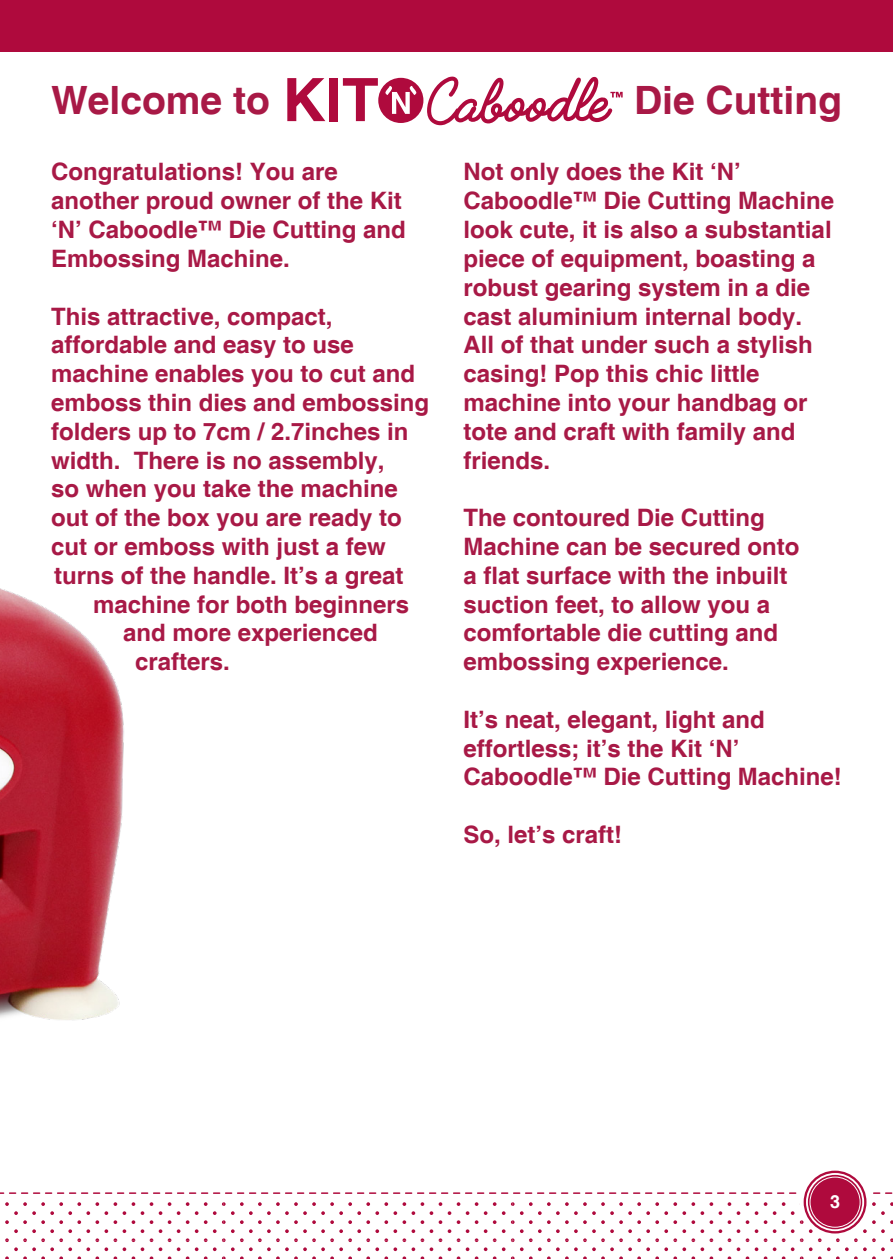
<style>
.page{position:relative;width:893px;height:1259px;background:#fff}
.page>*{position:absolute;margin:0;border:0;box-sizing:border-box;transform-origin:0 0}
.t1{font:700 39px "Helvetica";color:#a81946}
.t2{font:700 24px/28.8px "Helvetica";color:#a81946}
.t3{font:700 18px "Helvetica";color:#fff}
</style>
<div class="page">
<img style="left:0;top:588px;width:124px;height:432px">
<svg style="left:287px;top:78px;width:38px;height:43px"></svg>
<div style="left:329px;top:78px;width:9px;height:43px;background:#af0a3d"></div>
<svg style="left:343px;top:77px;width:280px;height:48px"></svg>
<svg style="left:5px;top:1238px;width:888px;height:21px"></svg>
<div style="left:0;top:0;width:893px;height:52px;background:#af0a3d"></div>
<svg style="left:0;top:1177px;width:893px;height:57px"></svg>
<svg style="left:804px;top:1170px;width:62px;height:63px;background:#b82653"></svg>
<div style="left:806px;top:1173px;width:58px;height:58px;border:2px solid #fff;border-radius:50%"></div>
<div style="left:809px;top:1176px;width:52px;height:51px;border:1px solid #fff;border-radius:50%"></div>
<p class="t1" style="left:51px;top:77px;width:220px">Welcome to</p>
<p class="t1" style="left:634px;top:77px;width:209px">Die Cutting</p>
<p class="t2" style="left:51px;top:159px;width:356px">Congratulations! You are another proud owner of the Kit ‘N’ Caboodle™ Die Cutting and<br>Embossing Machine.</p>
<p class="t2" style="left:51px;top:303px;width:283px">This attractive, compact,</p>
<p class="t2" style="left:51px;top:332px;width:304px">affordable and easy to use</p>
<p class="t2" style="left:51px;top:360px;width:366px">machine enables you to cut and</p>
<p class="t2" style="left:51px;top:389px;width:379px">emboss thin dies and embossing</p>
<p class="t2" style="left:51px;top:418px;width:359px">folders up to 7cm / 2.7inches in</p>
<p class="t2" style="left:51px;top:447px;width:335px">width. There is no assembly,</p>
<p class="t2" style="left:51px;top:476px;width:348px">so when you take the machine</p>
<p class="t2" style="left:51px;top:504px;width:352px">out of the box you are ready to</p>
<p class="t2" style="left:51px;top:533px;width:336px">cut or emboss with just a few</p>
<p class="t2" style="left:54px;top:562px;width:351px">turns of the handle. It’s a great</p>
<p class="t2" style="left:93px;top:591px;width:318px">machine for both beginners</p>
<p class="t2" style="left:123px;top:620px;width:256px">and more experienced</p>
<p class="t2" style="left:135px;top:648px;width:96px">crafters.</p>
<p class="t2" style="left:463px;top:159px;width:372px">Not only does the Kit ‘N’<br>Caboodle™ Die Cutting Machine look cute, it is also a substantial piece of equipment, boasting a robust gearing system in a die cast aluminium internal body.<br>All of that under such a stylish casing! Pop this chic little machine into your handbag or tote and craft with family and friends.</p>
<p class="t2" style="left:463px;top:504px;width:338px">The contoured Die Cutting<br>Machine can be secured onto a flat surface with the inbuilt suction feet, to allow you a comfortable die cutting and embossing experience.</p>
<p class="t2" style="left:463px;top:706px;width:380px">It’s neat, elegant, light and effortless; it’s the Kit ‘N’<br>Caboodle™ Die Cutting Machine!</p>
<p class="t2" style="left:463px;top:821px;width:160px">So, let’s craft!</p>
<p class="t3" style="left:830px;top:1190px;width:12px">3</p>
</div>
